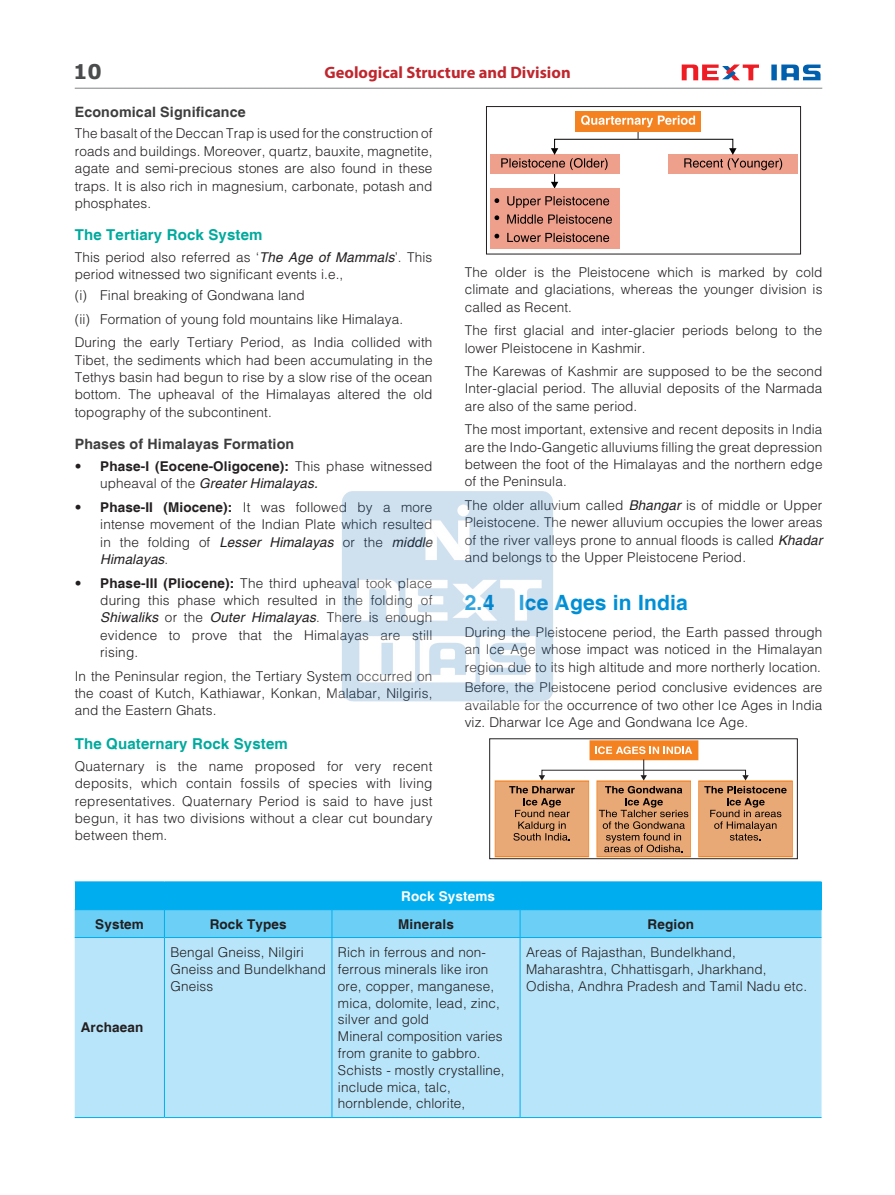
<style>
.page{position:relative;width:895px;height:1195px;background:#fff}
.page>*{position:absolute;margin:0;border:0;box-sizing:border-box;transform-origin:0 0}
.Head_1-Sci{font:700 21px "Helvetica";letter-spacing:.01em;color:#008fd5}
.t1{font:700 20.25px "Verdana";color:#4b4c4d}
.t2{font:700 16.5px "Myriad Pro";color:#c0262d}
.Head_3-Sci{font:700 15px "Helvetica";letter-spacing:.01em;color:#00a99d}
.Head_4{font:700 14.25px "Helvetica";letter-spacing:.01em;color:#3e3e3f}
.Body_Left_Text{font:300 13.5px/17.4px "Helvetica";letter-spacing:.01em;color:#231f20;text-align:justify}
.I_Indent_Bullet{font:300 13.5px/17.4px "Helvetica";letter-spacing:.01em;color:#231f20;text-align:justify}
.Flush_Left_Text{font:300 13.5px/16.8px "Helvetica";letter-spacing:.01em;color:#231f20}
.Half_ColumnTable_Hea{font:700 13.5px "Helvetica";letter-spacing:.01em;color:#231f20}
.Half_ColumnTable_Hea-2{font:700 13.5px "Helvetica";letter-spacing:.01em;color:#fff}
.Flush_Left_Text-2{font:700 13.5px "Helvetica";letter-spacing:.01em;color:#231f20}
.s1{font-weight:400;font-style:italic}
.s2{font-weight:700}
</style>
<div class="page">
<div style="left:490px;top:189px;width:129px;height:60px;background:#eea08d"></div>
<div style="left:490px;top:154px;width:129px;height:20px;background:#eea08d"></div>
<div style="left:668px;top:154px;width:129px;height:20px;background:#eea08d"></div>
<div style="left:575px;top:111px;width:125px;height:20px;background:#f58220"></div>
<svg style="left:581px;top:115px;width:114px;height:24px"></svg>
<svg style="left:494px;top:198px;width:5px;height:5px"></svg>
<svg style="left:507px;top:196px;width:102px;height:12px"></svg>
<svg style="left:507px;top:214px;width:105px;height:10px"></svg>
<svg style="left:507px;top:233px;width:102px;height:9px"></svg>
<svg style="left:494px;top:215px;width:5px;height:5px"></svg>
<svg style="left:494px;top:234px;width:5px;height:4px"></svg>
<div style="left:554px;top:139px;width:179px;height:10px;border:1px solid #020000"></div>
<svg style="left:501px;top:148px;width:106px;height:41px"></svg>
<svg style="left:684px;top:148px;width:98px;height:22px"></svg>
<div style="left:486px;top:106px;width:314px;height:148px;border:1px solid #231f20"></div>
<div style="left:590px;top:741px;width:107px;height:19px;background:#f58220"></div>
<div style="left:589px;top:740px;width:109px;height:20px;border:1px solid #f58220"></div>
<div style="left:494px;top:781px;width:95px;height:76px;background:#e9a977;border:1px solid #f58220"></div>
<svg style="left:509px;top:786px;width:65px;height:54px"></svg>
<div style="left:596px;top:781px;width:94px;height:76px;background:#e9a977;border:1px solid #f58220"></div>
<svg style="left:598px;top:786px;width:90px;height:66px"></svg>
<div style="left:698px;top:781px;width:94px;height:76px;background:#e9a977;border:1px solid #f58220"></div>
<svg style="left:704px;top:786px;width:82px;height:54px"></svg>
<svg style="left:595px;top:746px;width:97px;height:34px"></svg>
<svg style="left:538px;top:775px;width:7px;height:5px"></svg>
<svg style="left:742px;top:775px;width:6px;height:5px"></svg>
<div style="left:489px;top:738px;width:308px;height:121px;border:1px solid #231f20"></div>
<div style="left:75px;top:882px;width:746px;height:28px;background:#00aeef"></div>
<div style="left:75px;top:938px;width:746px;height:179px;background:#b9e5fa"></div>
<hr style="left:75px;top:881px;width:89px;height:1px;background:#00aeef">
<hr style="left:164px;top:881px;width:168px;height:1px;background:#00aeef">
<hr style="left:332px;top:881px;width:188px;height:1px;background:#00aeef">
<hr style="left:520px;top:881px;width:301px;height:1px;background:#00aeef">
<div style="left:75px;top:910px;width:746px;height:27px;background:#6bcff6"></div>
<hr style="left:75px;top:937px;width:89px;height:1px;background:#00aeef">
<hr style="left:164px;top:937px;width:168px;height:1px;background:#00aeef">
<hr style="left:164px;top:938px;width:1px;height:179px;background:#00aeef">
<hr style="left:332px;top:937px;width:188px;height:1px;background:#00aeef">
<hr style="left:331px;top:938px;width:1px;height:179px;background:#00aeef">
<hr style="left:520px;top:937px;width:301px;height:1px;background:#00aeef">
<hr style="left:519px;top:938px;width:1px;height:179px;background:#00aeef">
<hr style="left:75px;top:1117px;width:89px;height:1px;background:#00aeef">
<hr style="left:164px;top:1117px;width:168px;height:1px;background:#00aeef">
<hr style="left:332px;top:1117px;width:188px;height:1px;background:#00aeef">
<hr style="left:520px;top:1117px;width:301px;height:1px;background:#00aeef">
<svg style="left:771px;top:64px;width:49px;height:16px"></svg>
<svg style="left:681px;top:64px;width:77px;height:16px"></svg>
<hr style="left:75px;top:88px;width:747px;height:1px;background:#808285">
<img style="left:342px;top:491px;width:211px;height:211px">
<h2 class="t1" style="left:73px;top:58px;width:30px">10</h2>
<p class="t2" style="left:324px;top:62px;width:247px">Geological Structure and Division</p>
<p class="Head_4" style="left:75px;top:103px;width:172px">Economical Significance</p>
<p class="Body_Left_Text" style="left:75px;top:125px;width:359px">The basalt of the Deccan Trap is used for the construction of roads and buildings. Moreover, quartz, bauxite, magnetite, agate and semi-precious stones are also found in these traps. It is also rich in magnesium, carbonate, potash and phosphates.</p>
<p class="Head_3-Sci" style="left:75px;top:225px;width:189px">The Tertiary Rock System</p>
<p class="Body_Left_Text" style="left:75px;top:248px;width:359px">This period also referred as ‘<span class="s1">The Age of Mammals</span>’. This period witnessed two significant events i.e.,</p>
<p class="I_Indent_Bullet" style="left:75px;top:286px;width:231px">(i) Final breaking of Gondwana land</p>
<p class="I_Indent_Bullet" style="left:75px;top:310px;width:330px">(ii) Formation of young fold mountains like Himalaya.</p>
<p class="Body_Left_Text" style="left:75px;top:333px;width:359px">During the early Tertiary Period, as India collided with Tibet, the sediments which had been accumulating in the Tethys basin had begun to rise by a slow rise of the ocean bottom. The upheaval of the Himalayas altered the old topography of the subcontinent.</p>
<p class="Head_4" style="left:75px;top:435px;width:221px">Phases of Himalayas Formation</p>
<p class="I_Indent_Bullet" style="left:100px;top:457px;width:333px;text-indent:-26px">• <span class="s2">Phase-I (Eocene-Oligocene):</span> This phase witnessed upheaval of the <span class="s1">Greater Himalayas.</span></p>
<p class="I_Indent_Bullet" style="left:100px;top:498px;width:333px;text-indent:-26px">• <span class="s2">Phase-II (Miocene):</span> It was followed by a more intense movement of the Indian Plate which resulted in the folding of <span class="s1">Lesser Himalayas</span> or the <span class="s1">middle Himalayas</span>.</p>
<p class="I_Indent_Bullet" style="left:100px;top:574px;width:333px;text-indent:-25px">• <span class="s2">Phase-III (Pliocene):</span> The third upheaval took place during this phase which resulted in the folding of <span class="s1">Shiwaliks</span> or the <span class="s1">Outer Himalayas</span>. There is enough evidence to prove that the Himalayas are still rising.</p>
<p class="Body_Left_Text" style="left:75px;top:667px;width:359px">In the Peninsular region, the Tertiary System occurred on the coast of Kutch, Kathiawar, Konkan, Malabar, Nilgiris, and the Eastern Ghats.</p>
<p class="Head_3-Sci" style="left:75px;top:734px;width:214px">The Quaternary Rock System</p>
<p class="Body_Left_Text" style="left:75px;top:757px;width:359px">Quaternary is the name proposed for very recent deposits, which contain fossils of species with living representatives. Quaternary Period is said to have just begun, it has two divisions without a clear cut boundary between them.</p>
<p class="Body_Left_Text" style="left:464px;top:263px;width:359px">The older is the Pleistocene which is marked by cold climate and glaciations, whereas the younger division is called as Recent.</p>
<p class="Body_Left_Text" style="left:464px;top:321px;width:359px">The first glacial and inter-glacier periods belong to the lower Pleistocene in Kashmir.</p>
<p class="Body_Left_Text" style="left:464px;top:362px;width:359px">The Karewas of Kashmir are supposed to be the second Inter-glacial period. The alluvial deposits of the Narmada are also of the same period.</p>
<p class="Body_Left_Text" style="left:464px;top:420px;width:359px">The most important, extensive and recent deposits in India are the Indo-Gangetic alluviums filling the great depression between the foot of the Himalayas and the northern edge of the Peninsula.</p>
<p class="Body_Left_Text" style="left:464px;top:496px;width:359px">The older alluvium called <span class="s1">Bhangar</span> is of middle or Upper Pleistocene. The newer alluvium occupies the lower areas of the river valleys prone to annual floods is called <span class="s1">Khadar </span>and belongs to the Upper Pleistocene Period.</p>
<p class="Head_1-Sci" style="left:464px;top:590px;width:225px">2.4 Ice Ages in India</p>
<p class="Body_Left_Text" style="left:464px;top:623px;width:359px">During the Pleistocene period, the Earth passed through an Ice Age whose impact was noticed in the Himalayan region due to its high altitude and more northerly location.</p>
<p class="Body_Left_Text" style="left:464px;top:678px;width:359px">Before, the Pleistocene period conclusive evidences are available for the occurrence of two other Ice Ages in India viz. Dharwar Ice Age and Gondwana Ice Age.</p>
<p class="Half_ColumnTable_Hea-2" style="left:401px;top:888px;width:95px">Rock Systems</p>
<p class="Half_ColumnTable_Hea" style="left:95px;top:915px;width:50px">System</p>
<p class="Half_ColumnTable_Hea" style="left:210px;top:915px;width:78px">Rock Types</p>
<p class="Half_ColumnTable_Hea" style="left:398px;top:915px;width:57px">Minerals</p>
<p class="Half_ColumnTable_Hea" style="left:647px;top:915px;width:48px">Region</p>
<p class="Flush_Left_Text-2" style="left:81px;top:1019px;width:64px">Archaean</p>
<p class="Flush_Left_Text" style="left:170px;top:944px;width:157px">Bengal Gneiss, Nilgiri<br>Gneiss and Bundelkhand<br>Gneiss</p>
<p class="Flush_Left_Text" style="left:338px;top:944px;width:163px">Rich in ferrous and non&shy;ferrous minerals like iron ore, copper, manganese, mica, dolomite, lead, zinc, silver and gold</p>
<p class="Flush_Left_Text" style="left:338px;top:1028px;width:166px">Mineral composition varies from granite to gabbro.</p>
<p class="Flush_Left_Text" style="left:338px;top:1061px;width:168px">Schists - mostly crystalline, include mica, talc, hornblende, chlorite,</p>
<p class="Flush_Left_Text" style="left:526px;top:943px;width:282px">Areas of Rajasthan, Bundelkhand,<br>Maharashtra, Chhattisgarh, Jharkhand,<br>Odisha, Andhra Pradesh and Tamil Nadu etc.</p>
</div>
